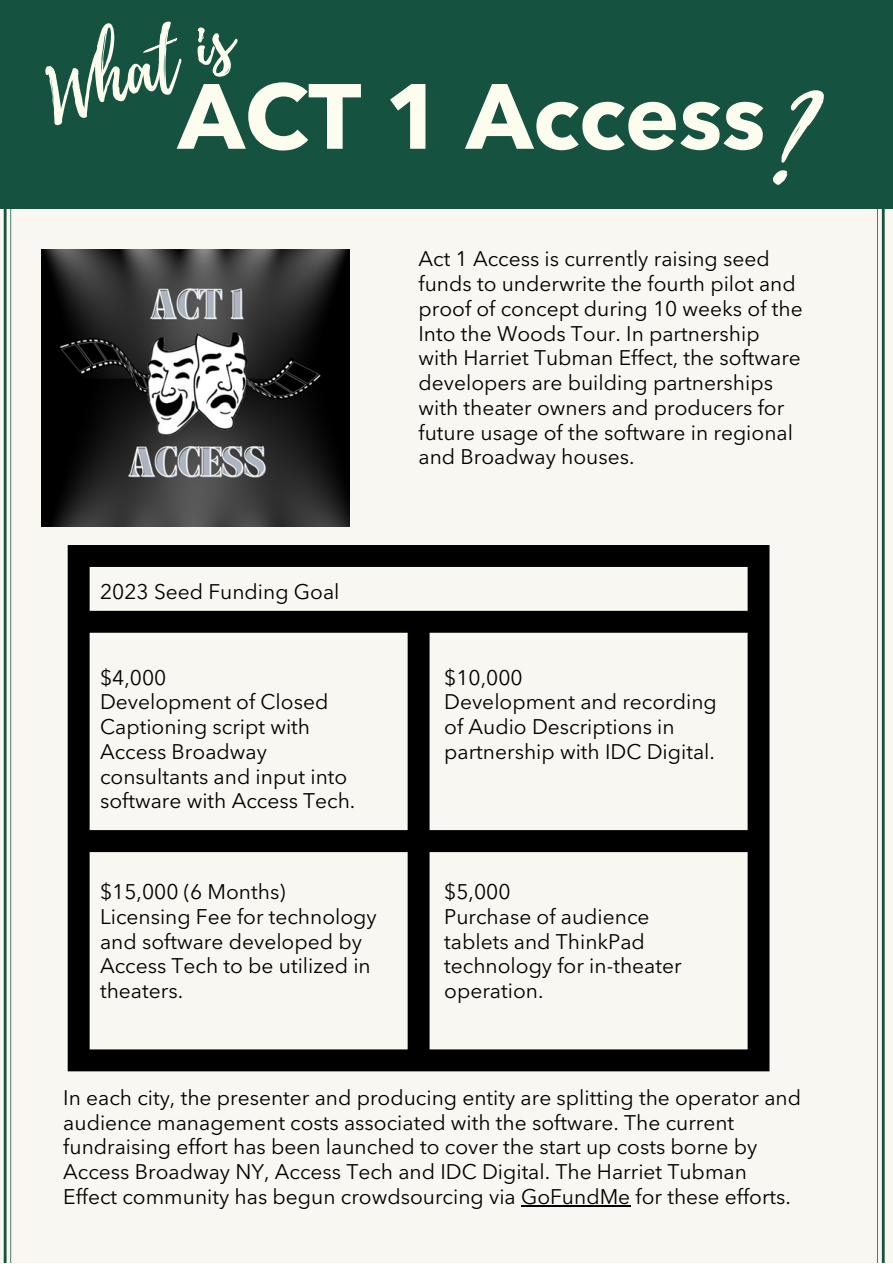
<style>
.page{position:relative;width:893px;height:1264px;background:#fff}
.page>*{position:absolute;margin:0;border:0;box-sizing:border-box;transform-origin:0 0}
.t1{font:117.75px "Playlist Script";color:#fdfdef}
.t2{font:700 91.35px "Avenir Next LT Pro";color:#fdfdef}
.t3{font:73.5px "Playlist Script";color:#fdfdef}
.t4{font:21px/24.8px "Avenir Next LT Pro";color:#000}
</style>
<div class="page">
<div style="left:4px;top:208px;width:880px;height:1054px;background:#f9f7f1"></div>
<div style="left:0;top:0;width:892px;height:208px;background:#155340"></div>
<img style="left:41px;top:249px;width:308px;height:277px">
<svg style="left:68px;top:545px;width:701px;height:526px;fill:#f9f7f1"></svg>
<hr style="left:521px;top:1204px;width:109px;height:2px;background:#000">
<h3 class="t3" style="left:30px;top:50px;width:196px;rotate:-19deg">What is</h3>
<h2 class="t2" style="left:178px;top:80px;width:589px">ACT 1 Access</h2>
<h1 class="t1" style="left:771px;top:55px;width:42px">?</h1>
<p class="t4" style="left:100px;top:581px;width:241px">2023 Seed Funding Goal</p>
<p class="t4" style="left:418px;top:248px;width:385px">Act 1 Access is currently raising seed funds to underwrite the fourth pilot and proof of concept during 10 weeks of the Into the Woods Tour. In partnership with Harriet Tubman Effect, the software developers are building partnerships with theater owners and producers for future usage of the software in regional and Broadway houses.</p>
<p class="t4" style="left:100px;top:667px;width:257px">$4,000<br>Development of Closed<br>Captioning script with<br>Access Broadway consultants and input into software with Access Tech.</p>
<p class="t4" style="left:444px;top:667px;width:274px">$10,000<br>Development and recording of Audio Descriptions in partnership with IDC Digital.</p>
<p class="t4" style="left:100px;top:881px;width:278px">$15,000 (6 Months)<br>Licensing Fee for technology and software developed by<br>Access Tech to be utilized in theaters.</p>
<p class="t4" style="left:444px;top:881px;width:239px">$5,000<br>Purchase of audience tablets and ThinkPad technology for in-theater operation.</p>
<p class="t4" style="left:63px;top:1087px;width:739px">In each city, the presenter and producing entity are splitting the operator and audience management costs associated with the software. The current fundraising effort has been launched to cover the start up costs borne by Access Broadway NY, Access Tech and IDC Digital. The Harriet Tubman Effect community has begun crowdsourcing via GoFundMe for these efforts.</p>
</div>
